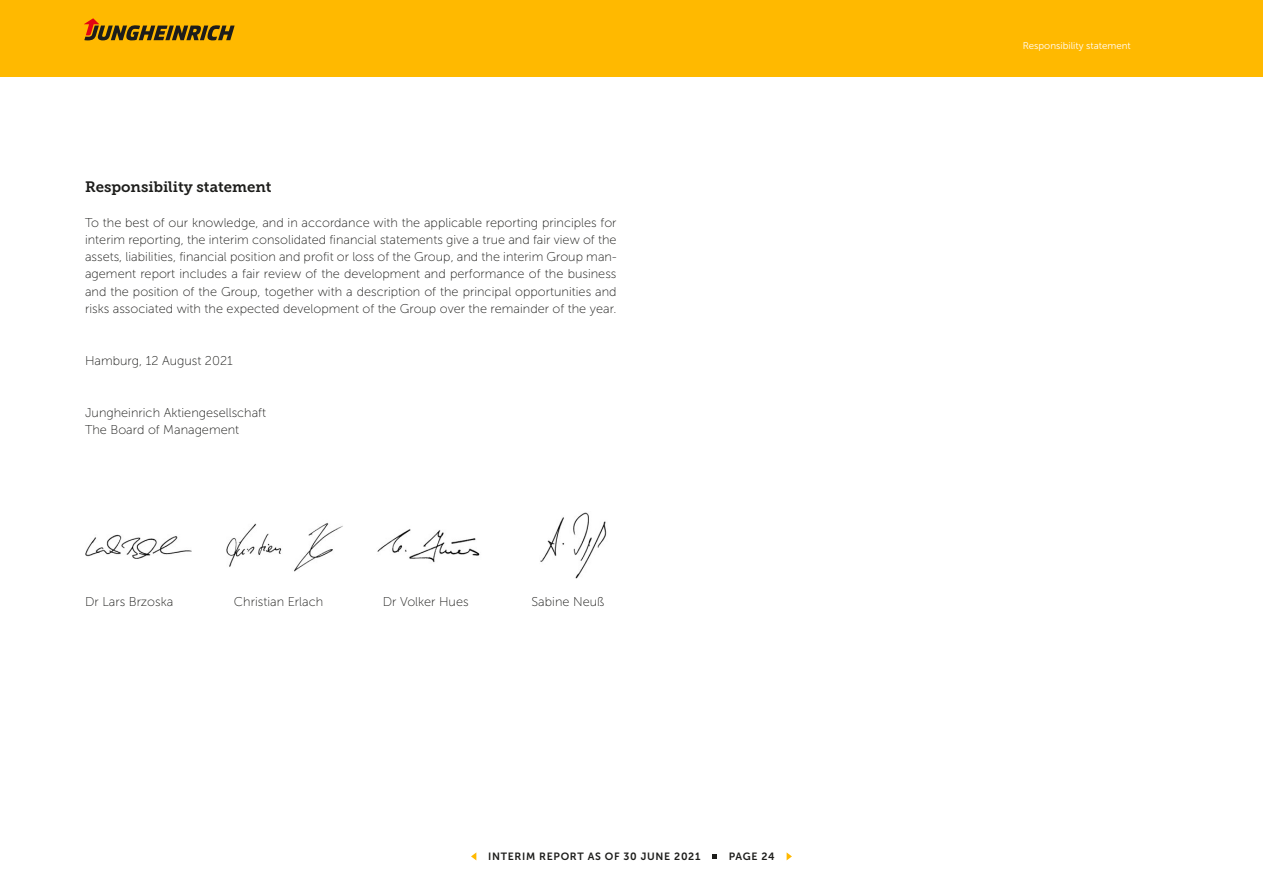
<style>
.page{position:relative;width:1263px;height:893px;background:#fff}
.page>*{position:absolute;margin:0;border:0;box-sizing:border-box;transform-origin:0 0}
.t1{font:15px "Museo JH Slab 700";color:#1d1d1b}
.t2{font:12.75px/17.2px "Museo JH Sans 100";color:#1d1d1b;text-align:justify}
.t3{font:10.5px "Museo JH Sans 700";letter-spacing:.065em;color:#1d1d1b}
.t4{font:9.75px "Museo JH Sans 300";color:#fff}
</style>
<div class="page">
<img style="left:85px;top:534px;width:107px;height:25px">
<img style="left:377px;top:529px;width:103px;height:34px">
<img style="left:540px;top:512px;width:67px;height:66px">
<img style="left:226px;top:523px;width:117px;height:49px">
<svg style="left:471px;top:852px;width:5px;height:8px"></svg>
<svg style="left:712px;top:854px;width:5px;height:5px"></svg>
<svg style="left:787px;top:852px;width:5px;height:8px"></svg>
<div style="left:0;top:0;width:1263px;height:77px;background:#ffb900"></div>
<svg style="left:84px;top:18px;width:151px;height:22px"></svg>
<p class="t1" style="left:85px;top:179px;width:188px">Responsibility statement</p>
<p class="t2" style="left:85px;top:214px;width:533px">To the best of our knowledge, and in accordance with the applicable reporting principles for interim reporting, the interim consolidated financial statements give a true and fair view of the assets, liabilities, financial position and profit or loss of the Group, and the interim Group man&shy;agement report includes a fair review of the development and performance of the business and the position of the Group, together with a description of the principal opportunities and risks associated with the expected development of the Group over the remainder of the year.</p>
<p class="t2" style="left:85px;top:352px;width:149px">Hamburg, 12 August 2021</p>
<p class="t2" style="left:85px;top:404px;width:183px">Jungheinrich Aktiengesellschaft<br>The Board of Management</p>
<p class="t2" style="left:85px;top:593px;width:90px">Dr Lars Brzoska</p>
<p class="t2" style="left:234px;top:593px;width:91px">Christian Erlach</p>
<p class="t2" style="left:383px;top:593px;width:87px">Dr Volker Hues</p>
<p class="t2" style="left:531px;top:593px;width:74px">Sabine Neuß</p>
<p class="t3" style="left:488px;top:851px;width:214px">INTERIM REPORT AS OF 30 JUNE 2021</p>
<p class="t3" style="left:729px;top:851px;width:48px">PAGE 24</p>
<p class="t4" style="left:1023px;top:41px;width:110px">Responsibility statement</p>
</div>
